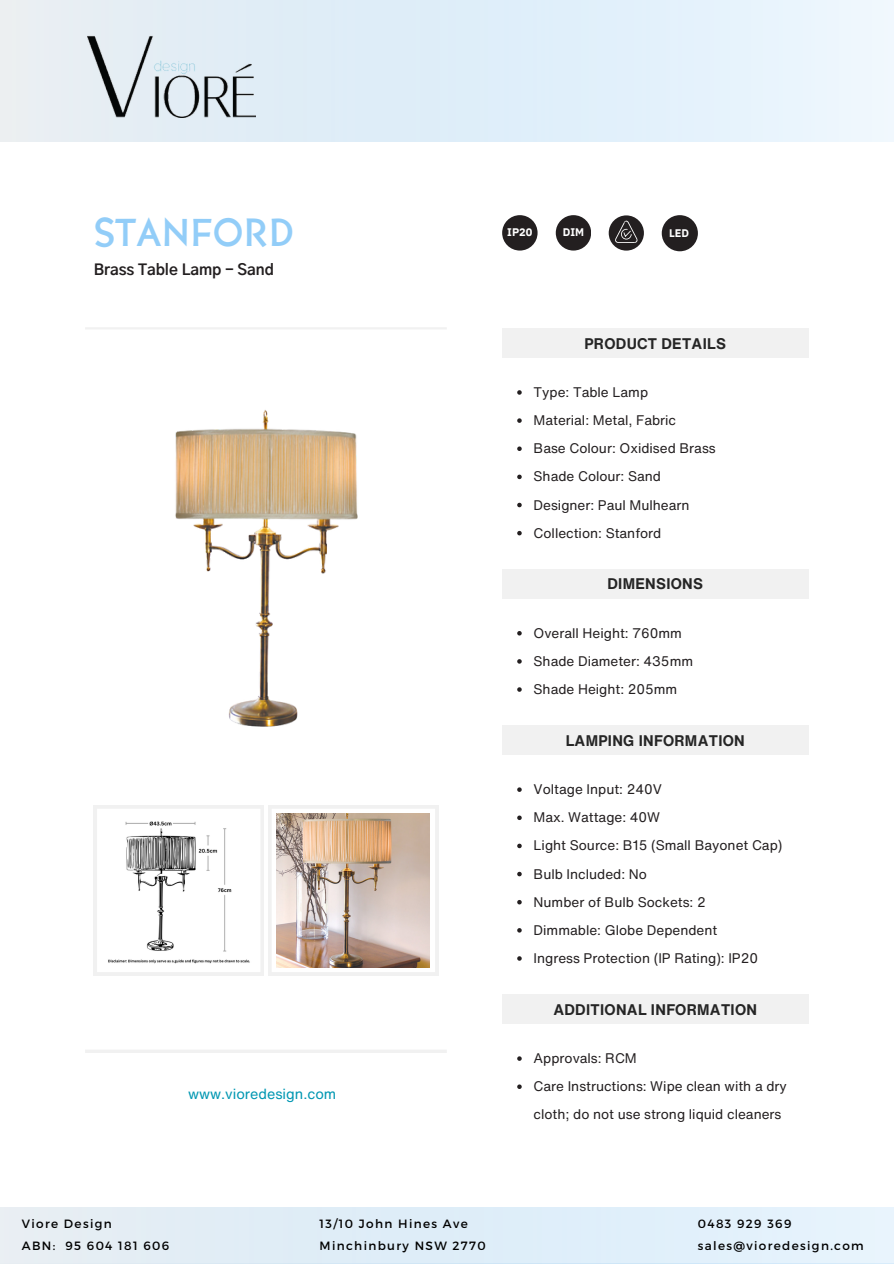
<style>
.page{position:relative;width:894px;height:1264px;background:#fff}
.page>*{position:absolute;margin:0;border:0;box-sizing:border-box;transform-origin:0 0}
.t1{font:500 40.95px "Bernhard Got URW";color:#92cdf8}
.t2{font:700 15.15px "Gothic A1";color:#231f20}
.t3{font:700 15px "Helvetica Now Text";letter-spacing:.02em;color:#252525}
.t4{font:14.4px "Helvetica Now Text";color:#0097b2}
.t5{font:13.65px/28.2px "Helvetica Now Text";color:#231f20}
.t6{font:12px "Montserrat";letter-spacing:.11em;color:#000}
.t7{font:700 10.95px "IBM Plex Sans";color:#fff}
</style>
<div class="page">
<svg style="left:94px;top:805px;width:344px;height:170px"></svg>
<div style="left:0;top:0;width:893px;height:141px;background:#e2effa"></div>
<img style="left:88px;top:35px;width:167px;height:83px">
<div style="left:502px;top:328px;width:306px;height:29px;background:#f1f1f1"></div>
<div style="left:502px;top:569px;width:306px;height:29px;background:#f1f1f1"></div>
<hr style="left:85px;top:327px;width:361px;height:2px;background:#f1f1f1">
<div style="left:502px;top:725px;width:306px;height:29px;background:#f1f1f1"></div>
<div style="left:502px;top:994px;width:306px;height:29px;background:#f1f1f1"></div>
<div style="left:0;top:1207px;width:893px;height:56px;background:#e1eef8"></div>
<hr style="left:85px;top:1049px;width:361px;height:3px;background:#f1f1f1">
<img style="left:175px;top:410px;width:183px;height:317px">
<img style="left:102px;top:813px;width:153px;height:153px">
<img style="left:276px;top:813px;width:153px;height:154px">
<div style="left:608px;top:215px;width:35px;height:35px;background:#231f20;border-radius:50%"></div>
<svg style="left:615px;top:220px;width:22px;height:23px"></svg>
<div style="left:502px;top:215px;width:35px;height:35px;background:#231f20;border-radius:50%"></div>
<div style="left:555px;top:215px;width:36px;height:35px;background:#231f20;border-radius:50%"></div>
<div style="left:661px;top:215px;width:36px;height:36px;background:#231f20;border-radius:50%"></div>
<svg style="left:517px;top:787px;width:4px;height:5px"></svg>
<svg style="left:517px;top:815px;width:4px;height:5px"></svg>
<svg style="left:517px;top:843px;width:4px;height:5px"></svg>
<svg style="left:517px;top:871px;width:4px;height:5px"></svg>
<svg style="left:517px;top:900px;width:4px;height:4px"></svg>
<svg style="left:517px;top:928px;width:4px;height:4px"></svg>
<svg style="left:517px;top:956px;width:4px;height:4px"></svg>
<svg style="left:517px;top:390px;width:4px;height:5px"></svg>
<svg style="left:517px;top:418px;width:4px;height:5px"></svg>
<svg style="left:517px;top:446px;width:4px;height:5px"></svg>
<svg style="left:517px;top:474px;width:4px;height:5px"></svg>
<svg style="left:517px;top:503px;width:4px;height:4px"></svg>
<svg style="left:517px;top:531px;width:4px;height:4px"></svg>
<svg style="left:517px;top:631px;width:4px;height:4px"></svg>
<svg style="left:517px;top:659px;width:4px;height:4px"></svg>
<svg style="left:517px;top:687px;width:4px;height:4px"></svg>
<svg style="left:517px;top:1056px;width:4px;height:4px"></svg>
<svg style="left:517px;top:1084px;width:4px;height:4px"></svg>
<h2 class="t1" style="left:94px;top:215px;width:202px">STANFORD</h2>
<p class="t2" style="left:94px;top:263px;width:182px">Brass Table Lamp - Sand</p>
<p class="t4" style="left:188px;top:1083px;width:150px">www.vioredesign.com</p>
<p class="t7" style="left:507px;top:224px;width:27px">IP20</p>
<h6 class="t7" style="left:562px;top:225px;width:23px">DIM</h6>
<h4 class="t7" style="left:669px;top:226px;width:22px">LED</h4>
<h1 class="t3" style="left:584px;top:332px;width:143px">PRODUCT DETAILS</h1>
<h2 class="t5" style="left:533px;top:378px;width:116px">Type: Table Lamp</h2>
<p class="t5" style="left:533px;top:406px;width:144px">Material: Metal, Fabric</p>
<p class="t5" style="left:533px;top:434px;width:183px">Base Colour: Oxidised Brass</p>
<p class="t5" style="left:533px;top:462px;width:129px">Shade Colour: Sand</p>
<p class="t5" style="left:533px;top:490px;width:157px">Designer: Paul Mulhearn</p>
<p class="t5" style="left:533px;top:518px;width:129px">Collection: Stanford</p>
<h3 class="t3" style="left:607px;top:572px;width:97px">DIMENSIONS</h3>
<p class="t5" style="left:533px;top:618px;width:150px">Overall Height: 760mm</p>
<p class="t5" style="left:533px;top:646px;width:161px">Shade Diameter: 435mm</p>
<h2 class="t5" style="left:533px;top:674px;width:145px">Shade Height: 205mm</h2>
<h6 class="t3" style="left:565px;top:729px;width:181px">LAMPING INFORMATION</h6>
<h2 class="t5" style="left:533px;top:775px;width:130px">Voltage Input: 240V</h2>
<p class="t5" style="left:533px;top:803px;width:128px">Max. Wattage: 40W</p>
<p class="t5" style="left:533px;top:831px;width:250px">Light Source: B15 (Small Bayonet Cap)</p>
<p class="t5" style="left:533px;top:859px;width:115px">Bulb Included: No</p>
<p class="t5" style="left:533px;top:887px;width:173px">Number of Bulb Sockets: 2</p>
<p class="t5" style="left:533px;top:915px;width:185px">Dimmable: Globe Dependent</p>
<p class="t5" style="left:533px;top:943px;width:226px">Ingress Protection (IP Rating): IP20</p>
<h6 class="t3" style="left:553px;top:998px;width:205px">ADDITIONAL INFORMATION</h6>
<p class="t5" style="left:533px;top:1043px;width:105px">Approvals: RCM</p>
<p class="t5" style="left:533px;top:1071px;width:255px">Care Instructions: Wipe clean with a dry cloth; do not use strong liquid cleaners</p>
<p class="t6" style="left:22px;top:1216px;width:91px">Viore Design</p>
<p class="t6" style="left:22px;top:1238px;width:149px">ABN: 95 604 181 606</p>
<p class="t6" style="left:319px;top:1216px;width:150px">13/10 John Hines Ave</p>
<p class="t6" style="left:319px;top:1238px;width:167px">Minchinbury NSW 2770</p>
<p class="t6" style="left:697px;top:1238px;width:167px">sales@vioredesign.com</p>
<p class="t6" style="left:697px;top:1216px;width:95px">0483 929 369</p>
</div>
